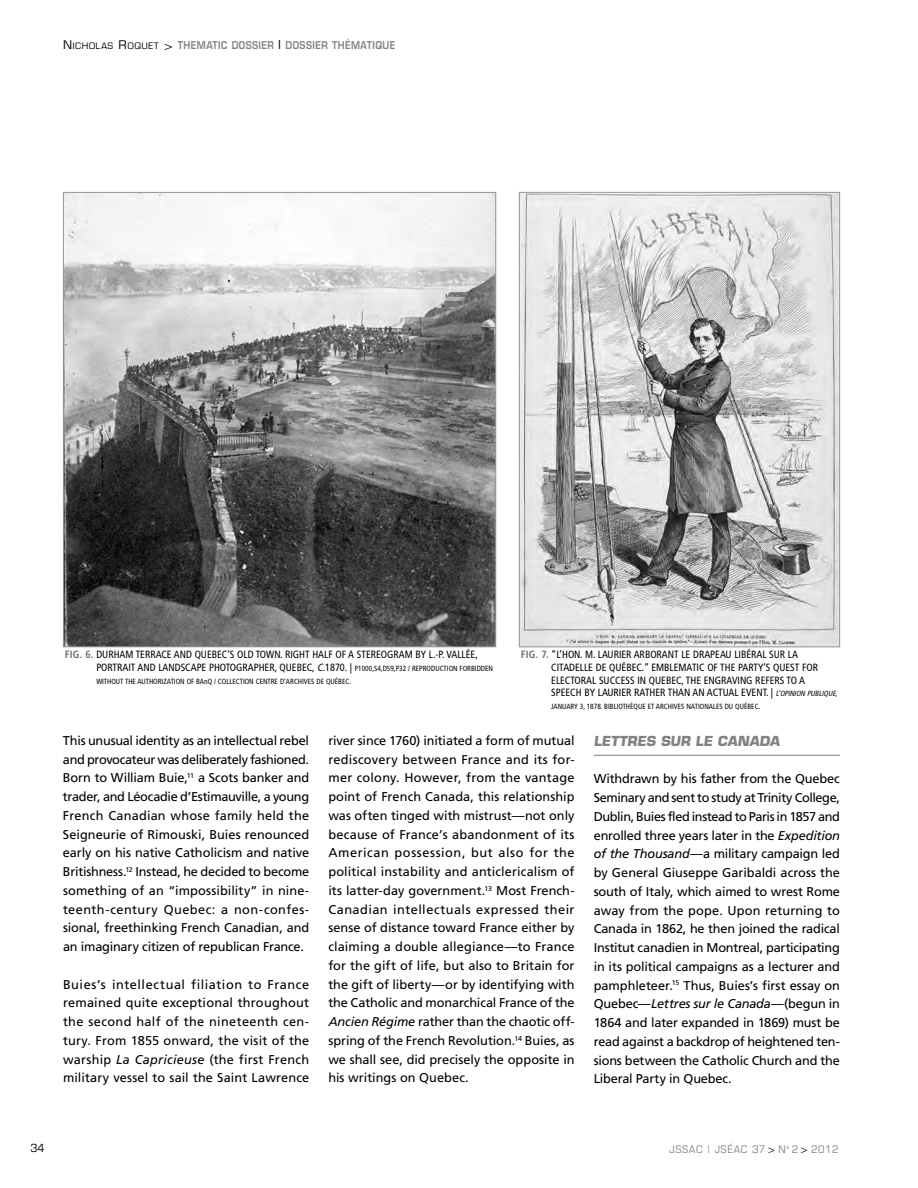
<style>
.page{position:relative;width:918px;height:1188px;background:#fff}
.page>*{position:absolute;margin:0;border:0;box-sizing:border-box;transform-origin:0 0}
.t1{font:700 13.5px "Eurostile";color:#808285}
.t2{font:12.75px/18.8px "Frutiger";letter-spacing:-.005em;color:#000;text-align:justify}
.t3{font:condensed 11.25px "Eurostile";color:#000;scale:1.1 1}
.t4{font:condensed 10.5px/12.8px "Frutiger";color:#000}
.t5{font:600 10.5px "Eurostile";letter-spacing:.05em;color:#808285;scale:.85 1}
.t6{font:condensed 10.5px "Eurostile";letter-spacing:.05em;color:#808285;scale:1.1 1}
.t7{font:condensed 7.5px "Frutiger";color:#000}
.s1{font-weight:400;font-stretch:condensed;font-size:12px;color:#000}
.s2{font-weight:400;font-stretch:condensed;font-size:9px;color:#000}
.s3{font-size:12px;color:#000}
.s4{font-weight:700;color:#6d6e71}
.s5{font-style:italic}
.s6{font-size:7.5px}
.s7{font-style:italic;font-size:7.5px}
.s8{color:#000}
</style>
<div class="page">
<hr style="left:594px;top:755px;width:246px;height:1px;background:#808285">
<img style="left:65px;top:194px;width:429px;height:451px">
<img style="left:521px;top:194px;width:317px;height:451px">
<div style="left:519px;top:192px;width:321px;height:455px;border:1px solid #939598"></div>
<p class="t5" style="left:63px;top:38px;width:393px"><span class="s1">N</span><span class="s2">ICHOLAS</span> <span class="s1">R</span><span class="s2">OQUET</span> <span class="s1">&gt;</span> THEMATIC DOSSIER <span class="s3">|</span> DOSSIER THÉMATIQUE</p>
<p class="t4" style="left:96px;top:648px;width:398px;text-indent:-32px"><span class="s4">FI G. 6.</span> DURHAM TERRACE AND QUEBEC’S OLD TOWN. RIGHT HALF OF A STEREOGRAM BY L.-P. VALLÉE,<br>PORTRAIT AND LANDSCAPE PHOTOGRAPHER, QUEBEC, <span class="s5">C</span>.1870. | <span class="s6">P1000,S4,D59,P32 / REPRODUCTION FORBIDDEN</span></p>
<p class="t7" style="left:96px;top:677px;width:256px">WITHOUT THE AUTHORIZATION OF BA NQ / COLLECTION CENTRE D’ARCHIVES DE QUÉBEC.</p>
<p class="t4" style="left:551px;top:648px;width:288px;text-indent:-30px"><span class="s4">FI G. 7.</span> “L’HON. M. LAURIER ARBORANT LE DRAPEAU LIBÉRAL SUR LA CITADELLE DE QUÉBEC.” EMBLEMATIC OF THE PARTY’S QUEST FOR ELECTORAL SUCCESS IN QUEBEC, THE ENGRAVING REFERS TO A SPEECH BY LAURIER RATHER THAN AN ACTUAL EVENT. | <span class="s7">L’OPINION PUBLIQUE</span><span class="s6">,</span></p>
<p class="t7" style="left:551px;top:702px;width:211px">JANUARY 3, 1878. BIBLIOTHÈQUE ET ARCHIVES NATIONALES DU QUÉBEC.</p>
<p class="t2" style="left:63px;top:731px;width:248px">This unusual identity as an intellectual rebel and provocateur was deliberately fashioned.<br>Born to William Buie,<sup>11</sup> a Scots banker and trader, and Léocadie d’Estimauville, a young French Canadian whose family held the Seigneurie of Rimouski, Buies renounced early on his native Catholicism and native Britishness.<sup>12</sup> Instead, he decided to become something of an “impossibility” in nine&shy;teenth-century Quebec: a non-confes&shy;sional, freethinking French Canadian, and an imaginary citizen of republican France.</p>
<p class="t2" style="left:63px;top:975px;width:248px">Buies’s intellectual filiation to France remained quite exceptional throughout the second half of the nineteenth cen&shy;tury. From 1855 onward, the visit of the warship <span class="s5">La Capricieuse</span> (the first French military vessel to sail the Saint Lawrence</p>
<p class="t2" style="left:328px;top:731px;width:248px">river since 1760) initiated a form of mutual rediscovery between France and its for&shy;mer colony. However, from the vantage point of French Canada, this relationship was often tinged with mistrust—not only because of France’s abandonment of its American possession, but also for the political instability and anticlericalism of its latter-day government.<sup>13</sup> Most French-Canadian intellectuals expressed their sense of distance toward France either by claiming a double allegiance—to France for the gift of life, but also to Britain for the gift of liberty—or by identifying with the Catholic and monarchical France of the <span class="s5">Ancien Régime</span> rather than the chaotic off&shy;spring of the French Revolution.<sup>14</sup> Buies, as we shall see, did precisely the opposite in his writings on Quebec.</p>
<p class="t1" style="left:594px;top:733px;width:189px">LETTRES SUR LE CANADA</p>
<p class="t2" style="left:594px;top:769px;width:248px">Withdrawn by his father from the Quebec Seminary and sent to study at Trinity College, Dublin, Buies fled instead to Paris in 1857 and enrolled three years later in the <span class="s5">Expedition of the Thousand</span>—a military campaign led by General Giuseppe Garibaldi across the south of Italy, which aimed to wrest Rome away from the pope. Upon returning to Canada in 1862, he then joined the radical Institut canadien in Montreal, participating in its political campaigns as a lecturer and pamphleteer.<sup>15</sup> Thus, Buies’s first essay on Quebec—<span class="s5">Lettres sur le Canada</span>—(begun in 1864 and later expanded in 1869) must be read against a backdrop of heightened ten&shy;sions between the Catholic Church and the Liberal Party in Quebec.</p>
<p class="t3" style="left:31px;top:1142px;width:14px">34</p>
<p class="t6" style="left:669px;top:1142px;width:155px">JSSAC | JSÉAC 37 <span class="s8">&gt;</span> N<sup>o</sup> 2 <span class="s8">&gt;</span> 2012</p>
</div>
